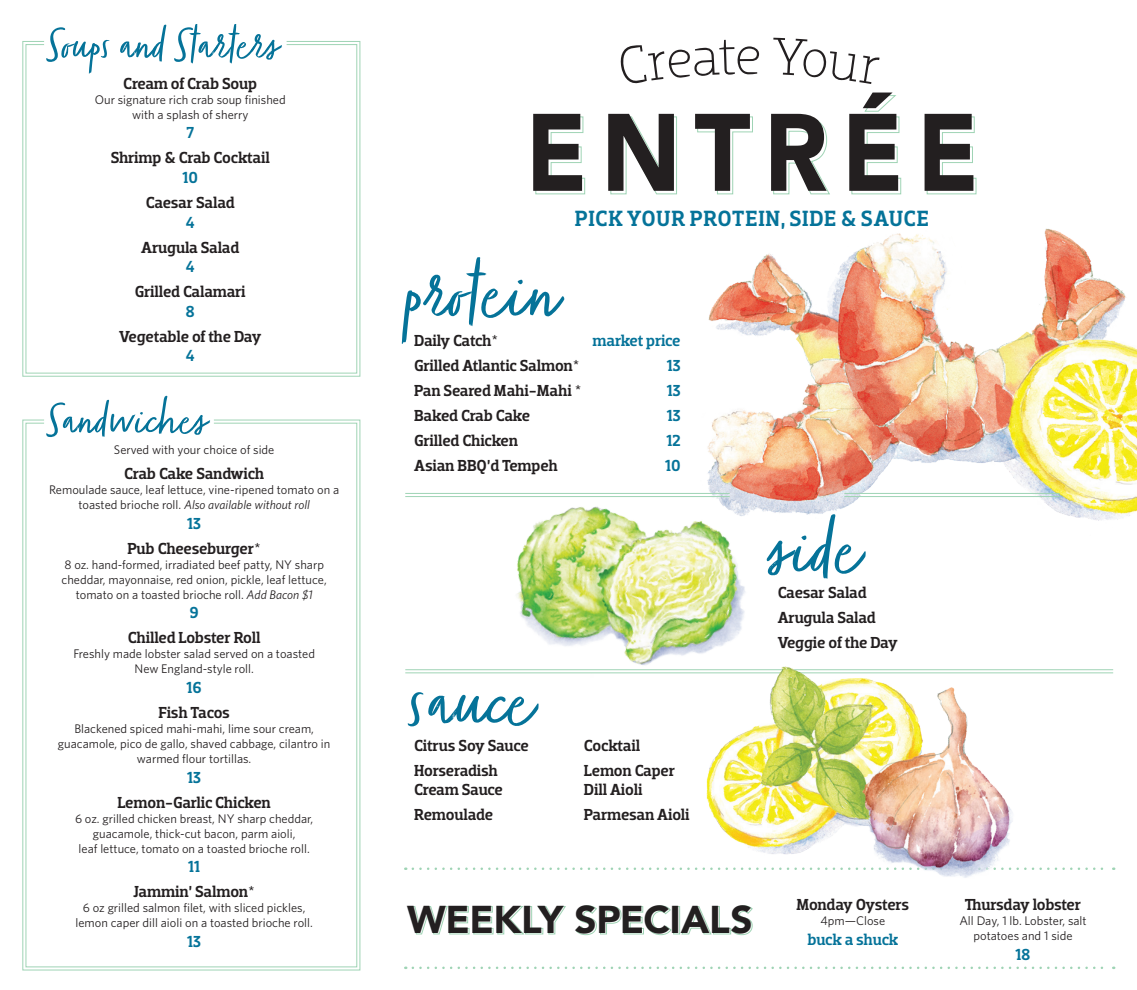
<style>
.page{position:relative;width:1137px;height:990px;background:#fff}
.page>*{position:absolute;margin:0;border:0;box-sizing:border-box;transform-origin:0 0}
.t1{font:900 108.75px "Avenir";letter-spacing:.14em;color:#231f20;scale:.9 1}
.t2{font:89.38px "Zooja Light Pro";letter-spacing:.005em;color:#057399}
.Headline{font:51.25px "Zooja Light Pro";color:#057399}
.Headline-2{font:900 38.75px "Avenir";letter-spacing:-.01em;color:#231f20}
.MenuItem{font:500 22.5px "Dobra Slab";letter-spacing:.02em;color:#057399}
.MenuItem-2{font:500 16.25px/19.5px "Dobra Slab";letter-spacing:-.015em;color:#231f20;text-align:center}
.MenuItem-3{font:500 16.25px "Dobra Slab";letter-spacing:-.01em;color:#057399}
.MenuItem-4{font:12.5px/15px "Whitney";color:#231f20;text-align:center}
.s1{color:#057399}
.s2{font-style:italic}
</style>
<div class="page">
<img style="left:459px;top:506px;width:286px;height:167px">
<img style="left:614px;top:228px;width:522px;height:307px">
<svg style="left:22px;top:41px;width:338px;height:336px"></svg>
<svg style="left:22px;top:419px;width:338px;height:552px"></svg>
<svg style="left:535px;top:116px;width:50px;height:79px"></svg>
<svg style="left:610px;top:116px;width:67px;height:79px"></svg>
<svg style="left:697px;top:116px;width:56px;height:79px"></svg>
<svg style="left:773px;top:116px;width:57px;height:79px"></svg>
<svg style="left:851px;top:95px;width:50px;height:100px"></svg>
<svg style="left:926px;top:116px;width:50px;height:79px"></svg>
<svg style="left:620px;top:40px;width:139px;height:44px"></svg>
<svg style="left:773px;top:38px;width:106px;height:46px"></svg>
<hr style="left:405px;top:669px;width:707px;height:1px;background:#9fd4b5">
<hr style="left:405px;top:673px;width:707px;height:1px;background:#9fd4b5">
<hr style="left:405px;top:493px;width:324px;height:1px;background:#9fd4b5">
<hr style="left:405px;top:496px;width:324px;height:1px;background:#9fd4b5">
<hr style="left:844px;top:493px;width:215px;height:1px;background:#9fd4b5">
<hr style="left:844px;top:496px;width:215px;height:1px;background:#9fd4b5">
<svg style="left:413px;top:868px;width:700px;height:2px"></svg>
<svg style="left:413px;top:967px;width:700px;height:2px"></svg>
<svg style="left:407px;top:906px;width:159px;height:29px"></svg>
<svg style="left:576px;top:905px;width:96px;height:31px"></svg>
<div style="left:673px;top:906px;width:7px;height:28px;border:1px solid #9fd4b5"></div>
<svg style="left:680px;top:906px;width:73px;height:30px"></svg>
<img style="left:700px;top:645px;width:315px;height:269px">
<p class="Headline" style="left:45px;top:16px;width:229px">Soups and Starters</p>
<p class="MenuItem-2" style="left:123px;top:74px;width:135px">Cream of Crab Soup</p>
<p class="MenuItem-4" style="left:95px;top:92px;width:192px">Our signature rich crab soup finished with a splash of sherry</p>
<p class="MenuItem-3" style="left:186px;top:123px;width:9px">7</p>
<p class="MenuItem-2" style="left:111px;top:148px;width:160px">Shrimp &amp; Crab Cocktail<br><span class="s1">10</span></p>
<p class="MenuItem-2" style="left:146px;top:193px;width:90px">Caesar Salad<br><span class="s1">4</span></p>
<p class="MenuItem-2" style="left:141px;top:238px;width:100px">Arugula Salad<br><span class="s1">4</span></p>
<p class="MenuItem-2" style="left:135px;top:282px;width:112px">Grilled Calamari<br><span class="s1">8</span></p>
<p class="MenuItem-2" style="left:119px;top:327px;width:144px">Vegetable of the Day<br><span class="s1">4</span></p>
<p class="Headline" style="left:45px;top:392px;width:157px">Sandwiches</p>
<p class="MenuItem-4" style="left:114px;top:442px;width:162px">Served with your choice of side</p>
<p class="MenuItem-2" style="left:124px;top:464px;width:141px">Crab Cake Sandwich</p>
<p class="MenuItem-4" style="left:49px;top:482px;width:292px">Remoulade sauce, leaf lettuce, vine-ripened tomato on a toasted brioche roll. <span class="s2">Also available without roll</span></p>
<p class="MenuItem-3" style="left:187px;top:514px;width:15px">13</p>
<p class="MenuItem-2" style="left:127px;top:539px;width:135px">Pub Cheeseburger*</p>
<p class="MenuItem-4" style="left:62px;top:557px;width:266px">8 oz. hand-formed, irradiated beef patty, NY sharp cheddar, mayonnaise, red onion, pickle, leaf lettuce, tomato on a toasted brioche roll. <span class="s2">Add Bacon $1</span></p>
<p class="MenuItem-3" style="left:189px;top:603px;width:11px">9</p>
<p class="MenuItem-2" style="left:128px;top:628px;width:134px">Chilled Lobster Roll</p>
<p class="MenuItem-4" style="left:73px;top:646px;width:243px">Freshly made lobster salad served on a toasted<br>New England-style roll.</p>
<p class="MenuItem-3" style="left:186px;top:678px;width:17px">16</p>
<p class="MenuItem-2" style="left:158px;top:703px;width:73px">Fish Tacos</p>
<p class="MenuItem-4" style="left:58px;top:721px;width:274px">Blackened spiced mahi-mahi, lime sour cream, guacamole, pico de gallo, shaved cabbage, cilantro in warmed flour tortillas.</p>
<p class="MenuItem-3" style="left:187px;top:767px;width:15px">13</p>
<p class="MenuItem-2" style="left:117px;top:792px;width:155px">Lemon-Garlic Chicken</p>
<p class="MenuItem-4" style="left:75px;top:810px;width:240px">6 oz. grilled chicken breast, NY sharp cheddar, guacamole, thick-cut bacon, parm aioli,<br>leaf lettuce, tomato on a toasted brioche roll.</p>
<p class="MenuItem-3" style="left:188px;top:857px;width:13px">11</p>
<p class="MenuItem-2" style="left:133px;top:882px;width:123px">Jammin’ Salmon*</p>
<p class="MenuItem-4" style="left:76px;top:900px;width:239px">6 oz grilled salmon filet, with sliced pickles, lemon caper dill aioli on a toasted brioche roll.</p>
<p class="MenuItem-3" style="left:187px;top:932px;width:15px">13</p>
<p class="t1" style="left:525px;top:60px;width:505px">ENTRÉE</p>
<p class="MenuItem" style="left:575px;top:205px;width:355px">PICK YOUR PROTEIN, SIDE &amp; SAUCE</p>
<p class="t2" style="left:401px;top:244px;width:155px">protein</p>
<p class="MenuItem-2" style="left:414px;top:331px;width:85px">Daily Catch*</p>
<p class="MenuItem-3" style="left:592px;top:331px;width:90px">market price</p>
<p class="MenuItem-2" style="left:414px;top:356px;width:167px">Grilled Atlantic Salmon*</p>
<p class="MenuItem-3" style="left:666px;top:356px;width:15px">13</p>
<p class="MenuItem-2" style="left:414px;top:381px;width:169px">Pan Seared Mahi-Mahi *</p>
<p class="MenuItem-3" style="left:666px;top:381px;width:15px">13</p>
<p class="MenuItem-2" style="left:414px;top:406px;width:117px">Baked Crab Cake</p>
<p class="MenuItem-3" style="left:666px;top:406px;width:15px">13</p>
<p class="MenuItem-2" style="left:414px;top:431px;width:105px">Grilled Chicken</p>
<p class="MenuItem-3" style="left:666px;top:431px;width:16px">12</p>
<p class="MenuItem-2" style="left:414px;top:456px;width:145px">Asian BBQ’d Tempeh</p>
<p class="MenuItem-3" style="left:665px;top:456px;width:17px">10</p>
<p class="t2" style="left:405px;top:652px;width:126px">sauce</p>
<p class="MenuItem-2" style="left:414px;top:735px;width:116px">Citrus Soy Sauce</p>
<p class="MenuItem-2" style="left:414px;top:761px;width:90px;text-align:left">Horseradish<br>Cream Sauce</p>
<p class="MenuItem-2" style="left:414px;top:805px;width:81px">Remoulade</p>
<p class="MenuItem-2" style="left:584px;top:735px;width:58px">Cocktail</p>
<p class="MenuItem-2" style="left:584px;top:761px;width:93px;text-align:left">Lemon Caper<br>Dill Aioli</p>
<p class="MenuItem-2" style="left:584px;top:805px;width:107px">Parmesan Aioli</p>
<p class="t2" style="left:764px;top:500px;width:94px">side</p>
<p class="MenuItem-2" style="left:777px;top:583px;width:90px">Caesar Salad</p>
<p class="MenuItem-2" style="left:777px;top:608px;width:100px">Arugula Salad</p>
<p class="MenuItem-2" style="left:777px;top:633px;width:121px">Veggie of the Day</p>
<p class="Headline-2" style="left:407px;top:886px;width:347px">WEEKLY SPECIALS</p>
<p class="MenuItem-2" style="left:796px;top:895px;width:114px">Monday Oysters</p>
<p class="MenuItem-4" style="left:820px;top:913px;width:66px">4pm—Close</p>
<p class="MenuItem-3" style="left:807px;top:930px;width:92px">buck a shuck</p>
<p class="MenuItem-2" style="left:964px;top:895px;width:118px">Thursday lobster</p>
<p class="MenuItem-4" style="left:959px;top:913px;width:129px">All Day, 1 lb. Lobster, salt potatoes and 1 side</p>
<p class="MenuItem-3" style="left:1015px;top:945px;width:17px">18</p>
</div>
